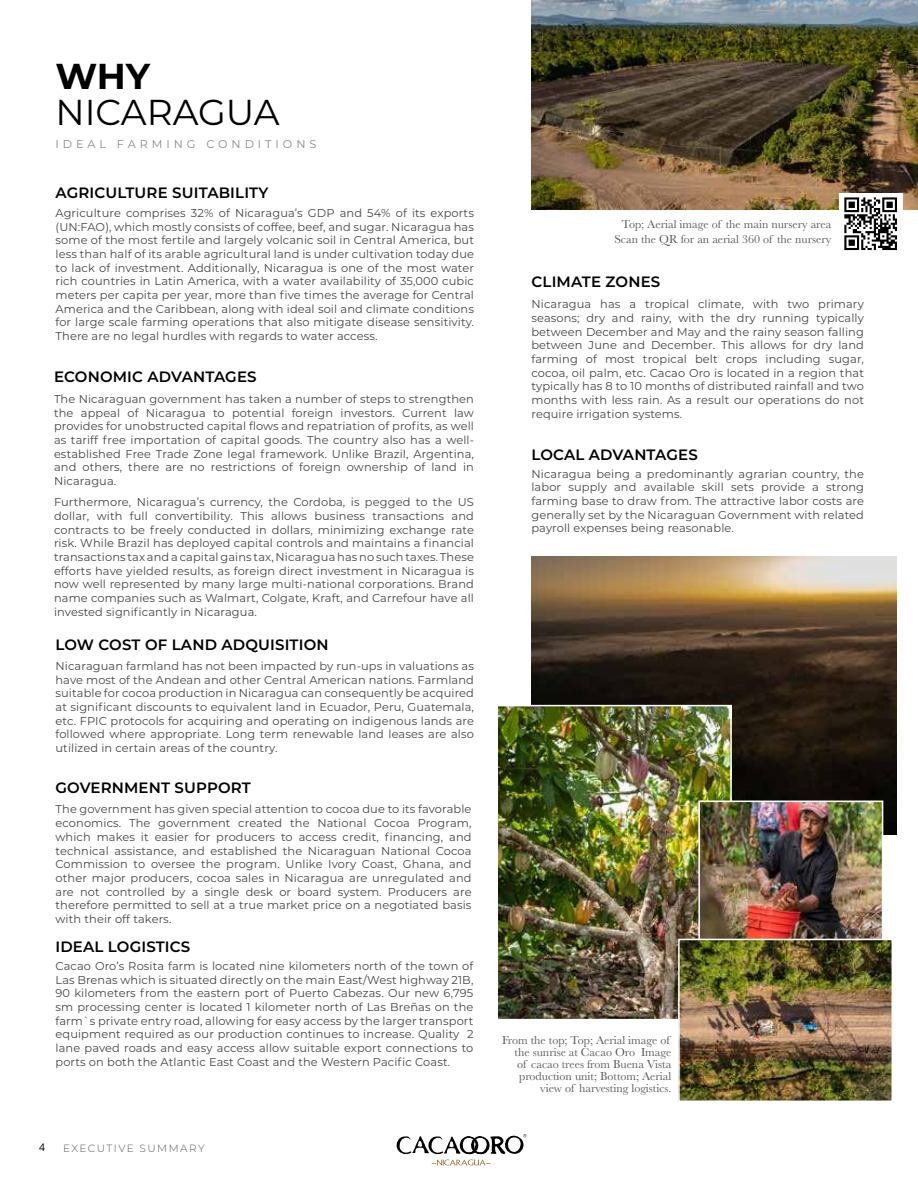
<style>
.page{position:relative;width:918px;height:1188px;background:#fff}
.page>*{position:absolute;margin:0;border:0;box-sizing:border-box;transform-origin:0 0}
.t1{font:36px "Montserrat";color:#000}
.t2{font:700 36px "Montserrat";color:#000}
.t3{font:600 15px "Montserrat";letter-spacing:.01em;color:#000}
.t4{font:12px/12px "Baskerville";color:#58595b;text-align:right}
.t5{font:11.4px/13.6px "Montserrat";letter-spacing:.01em;color:#414042;text-align:justify}
.t6{font:11.25px "Montserrat";letter-spacing:.35em;color:#86898b}
.t7{font:300 10.5px "Montserrat";letter-spacing:.14em;color:#58595b}
.t8{font:10.5px "Open Sans";color:#000}
</style>
<div class="page">
<img style="left:531px;top:0;width:387px;height:210px">
<div style="left:839px;top:193px;width:63px;height:63px;background:#fff"></div>
<img style="left:531px;top:556px;width:366px;height:278px">
<img style="left:499px;top:708px;width:230px;height:309px">
<div style="left:496px;top:705px;width:236px;height:315px;border:2px solid #fff"></div>
<img style="left:701px;top:804px;width:179px;height:135px">
<div style="left:698px;top:801px;width:185px;height:163px;border:2px solid #fff"></div>
<img style="left:681px;top:942px;width:209px;height:157px">
<div style="left:678px;top:939px;width:215px;height:163px;border:2px solid #fff"></div>
<svg style="left:397px;top:1134px;width:129px;height:31px"></svg>
<svg style="left:844px;top:197px;width:53px;height:53px"></svg>
<h1 class="t2" style="left:56px;top:50px;width:96px">WHY</h1>
<h1 class="t1" style="left:56px;top:87px;width:226px">NICARAGUA</h1>
<p class="t6" style="left:56px;top:136px;width:262px">IDEAL FARMING CONDITIONS</p>
<h2 class="t3" style="left:56px;top:182px;width:214px">AGRICULTURE SUITABILITY</h2>
<p class="t5" style="left:56px;top:206px;width:420px">Agriculture comprises 32% of Nicaragua’s GDP and 54% of its exports (UN:FAO), which mostly consists of coffee, beef, and sugar. Nicaragua has some of the most fertile and largely volcanic soil in Central America, but less than half of its arable agricultural land is under cultivation today due to lack of investment. Additionally, Nicaragua is one of the most water rich countries in Latin America, with a water availability of 35,000 cubic meters per capita per year, more than five times the average for Central America and the Caribbean, along with ideal soil and climate conditions for large scale farming operations that also mitigate disease sensitivity.<br>There are no legal hurdles with regards to water access.</p>
<h2 class="t3" style="left:54px;top:366px;width:204px">ECONOMIC ADVANTAGES</h2>
<p class="t5" style="left:54px;top:392px;width:422px">The Nicaraguan government has taken a number of steps to strengthen the appeal of Nicaragua to potential foreign investors. Current law provides for unobstructed capital flows and repatriation of profits, as well as tariff free importation of capital goods. The country also has a well&shy;established Free Trade Zone legal framework. Unlike Brazil, Argentina, and others, there are no restrictions of foreign ownership of land in Nicaragua.</p>
<p class="t5" style="left:54px;top:495px;width:422px">Furthermore, Nicaragua’s currency, the Cordoba, is pegged to the US dollar, with full convertibility. This allows business transactions and contracts to be freely conducted in dollars, minimizing exchange rate risk. While Brazil has deployed capital controls and maintains a financial transactions tax and a capital gains tax, Nicaragua has no such taxes. These efforts have yielded results, as foreign direct investment in Nicaragua is now well represented by many large multi-national corporations. Brand name companies such as Walmart, Colgate, Kraft, and Carrefour have all invested significantly in Nicaragua.</p>
<h2 class="t3" style="left:56px;top:635px;width:275px">LOW COST OF LAND ADQUISITION</h2>
<p class="t5" style="left:56px;top:659px;width:420px">Nicaraguan farmland has not been impacted by run-ups in valuations as have most of the Andean and other Central American nations. Farmland suitable for cocoa production in Nicaragua can consequently be acquired at significant discounts to equivalent land in Ecuador, Peru, Guatemala, etc. FPIC protocols for acquiring and operating on indigenous lands are followed where appropriate. Long term renewable land leases are also utilized in certain areas of the country.</p>
<h2 class="t3" style="left:56px;top:777px;width:197px">GOVERNMENT SUPPORT</h2>
<p class="t5" style="left:56px;top:802px;width:418px">The government has given special attention to cocoa due to its favorable economics. The government created the National Cocoa Program, which makes it easier for producers to access credit, financing, and technical assistance, and established the Nicaraguan National Cocoa Commission to oversee the program. Unlike Ivory Coast, Ghana, and other major producers, cocoa sales in Nicaragua are unregulated and are not controlled by a single desk or board system. Producers are therefore permitted to sell at a true market price on a negotiated basis with their off takers.</p>
<h2 class="t3" style="left:56px;top:936px;width:136px">IDEAL LOGISTICS</h2>
<p class="t5" style="left:56px;top:959px;width:419px">Cacao Oro’s Rosita farm is located nine kilometers north of the town of Las Brenas which is situated directly on the main East/West highway 21B, 90 kilometers from the eastern port of Puerto Cabezas. Our new 6,795 sm processing center is located 1 kilometer north of Las Breñas on the farm`s private entry road, allowing for easy access by the larger transport equipment required as our production continues to increase. Quality 2 lane paved roads and easy access allow suitable export connections to ports on both the Atlantic East Coast and the Western Pacific Coast.</p>
<p class="t8" style="left:39px;top:1140px;width:8px">4</p>
<p class="t7" style="left:63px;top:1141px;width:143px">EXECUTIVE SUMMARY</p>
<p class="t4" style="left:614px;top:216px;width:218px;line-height:15.1px">Top; Aerial image of the main nursery area<br>Scan the QR for an aerial 360 of the nursery</p>
<h2 class="t3" style="left:531px;top:271px;width:130px">CLIMATE ZONES</h2>
<p class="t5" style="left:531px;top:297px;width:334px">Nicaragua has a tropical climate, with two primary seasons; dry and rainy, with the dry running typically between December and May and the rainy season falling between June and December. This allows for dry land farming of most tropical belt crops including sugar, cocoa, oil palm, etc. Cacao Oro is located in a region that typically has 8 to 10 months of distributed rainfall and two months with less rain. As a result our operations do not require irrigation systems.</p>
<h2 class="t3" style="left:531px;top:444px;width:168px">LOCAL ADVANTAGES</h2>
<p class="t5" style="left:531px;top:466px;width:334px">Nicaragua being a predominantly agrarian country, the labor supply and available skill sets provide a strong farming base to draw from. The attractive labor costs are generally set by the Nicaraguan Government with related payroll expenses being reasonable.</p>
<p class="t4" style="left:502px;top:1035px;width:171px">From the top; Top; Aerial image of the sunrise at Cacao Oro Image<br>of cacao trees from Buena Vista production unit; Bottom; Aerial view of harvesting logistics.</p>
</div>
